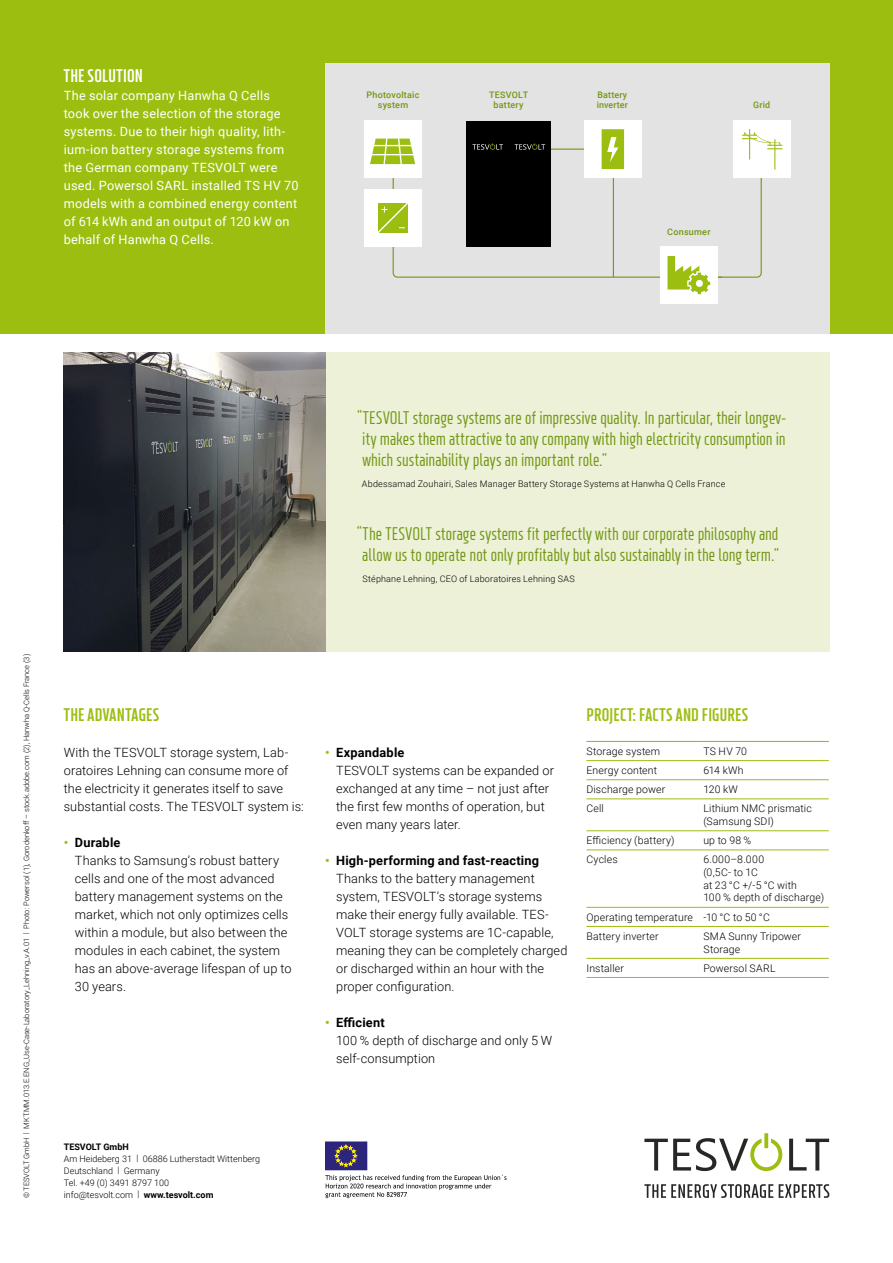
<style>
.page{position:relative;width:893px;height:1263px;background:#fff}
.page>*{position:absolute;margin:0;border:0;box-sizing:border-box;transform-origin:0 0}
.t1{font:500 condensed 18px/21px "XXII Neue Norm";color:#739712;text-align:justify}
.t2{font:800 condensed 18px "XXII Neue Norm";letter-spacing:.015em;color:#9cbe11}
.t3{font:800 condensed 18px "XXII Neue Norm";letter-spacing:.02em;color:#fff}
.t4{font:300 12.75px/18px "Roboto";letter-spacing:.005em;color:#000}
.t5{font:12.75px/18px "Roboto";letter-spacing:.02em;color:#fff}
.t6{font:300 10.5px/12.6px "Roboto";letter-spacing:.015em;color:#000}
.t7{font:300 9px/12px "Roboto";letter-spacing:.01em;color:#000}
.t8{font:500 9px/10.8px "Roboto";letter-spacing:.025em;color:#739712;text-align:center}
.t9{font:700 9px "Roboto";color:#000}
.t10{font:300 7.5px "Roboto";color:#000}
.s1{font-weight:700;color:#9cbe11}
.s2{font-weight:700}
</style>
<div class="page">
<div style="left:0;top:0;width:893px;height:334px;background:#9cbe11"></div>
<div style="left:325px;top:64px;width:504px;height:270px;background:#e3e3e3"></div>
<div style="left:325px;top:352px;width:504px;height:300px;background:#ecf1d8"></div>
<img style="left:63px;top:352px;width:262px;height:300px">
<svg style="left:764px;top:1133px;width:4px;height:15px"></svg>
<svg style="left:789px;top:1139px;width:40px;height:31px"></svg>
<svg style="left:644px;top:1184px;width:129px;height:14px"></svg>
<svg style="left:779px;top:1184px;width:50px;height:14px"></svg>
<svg style="left:644px;top:1138px;width:138px;height:33px"></svg>
<svg style="left:325px;top:1175px;width:182px;height:23px"></svg>
<div style="left:325px;top:1142px;width:42px;height:28px;background:#2d247b"></div>
<svg style="left:335px;top:1144px;width:22px;height:23px"></svg>
<hr style="left:586px;top:741px;width:113px;height:1px;background:#9cbe11">
<hr style="left:699px;top:741px;width:130px;height:1px;background:#9cbe11">
<hr style="left:586px;top:760px;width:113px;height:1px;background:#9cbe11">
<hr style="left:699px;top:760px;width:130px;height:1px;background:#9cbe11">
<hr style="left:586px;top:779px;width:113px;height:1px;background:#9cbe11">
<hr style="left:699px;top:779px;width:130px;height:1px;background:#9cbe11">
<hr style="left:586px;top:798px;width:113px;height:1px;background:#9cbe11">
<hr style="left:699px;top:798px;width:130px;height:1px;background:#9cbe11">
<hr style="left:586px;top:830px;width:113px;height:1px;background:#9cbe11">
<hr style="left:699px;top:830px;width:130px;height:1px;background:#9cbe11">
<hr style="left:586px;top:849px;width:113px;height:1px;background:#9cbe11">
<hr style="left:699px;top:849px;width:130px;height:1px;background:#9cbe11">
<hr style="left:586px;top:907px;width:113px;height:1px;background:#9cbe11">
<hr style="left:699px;top:907px;width:130px;height:1px;background:#9cbe11">
<hr style="left:586px;top:926px;width:113px;height:1px;background:#9cbe11">
<hr style="left:699px;top:926px;width:130px;height:1px;background:#9cbe11">
<hr style="left:586px;top:958px;width:113px;height:1px;background:#9cbe11">
<hr style="left:699px;top:958px;width:130px;height:1px;background:#9cbe11">
<hr style="left:586px;top:977px;width:113px;height:1px;background:#9cbe11">
<hr style="left:699px;top:977px;width:130px;height:1px;background:#9cbe11">
<div style="left:364px;top:121px;width:58px;height:57px;background:#fff"></div>
<div style="left:364px;top:189px;width:58px;height:57px;background:#fff"></div>
<div style="left:584px;top:121px;width:58px;height:57px;background:#fff"></div>
<div style="left:733px;top:121px;width:58px;height:57px;background:#fff"></div>
<div style="left:660px;top:246px;width:58px;height:58px;background:#fff"></div>
<div style="left:509px;top:121px;width:42px;height:126px;background:#000"></div>
<div style="left:466px;top:121px;width:43px;height:126px;background:#000"></div>
<svg style="left:370px;top:129px;width:412px;height:165px"></svg>
<h1 class="t3" style="left:64px;top:65px;width:81px">THE SOLUTION</h1>
<p class="t5" style="left:64px;top:86px;width:236px">The solar company Hanwha Q Cells took over the selection of the storage systems. Due to their high quality, lith&shy;ium-ion battery storage systems from the German company TESVOLT were used. Powersol SARL installed TS HV 70 models with a combined energy content of 614 kWh and an output of 120 kW on behalf of Hanwha Q Cells.</p>
<p class="t8" style="left:367px;top:89px;width:54px">Photovoltaic system</p>
<p class="t8" style="left:489px;top:89px;width:41px">TESVOLT battery</p>
<p class="t8" style="left:597px;top:89px;width:33px;text-align:left">Battery inverter</p>
<p class="t8" style="left:753px;top:99px;width:18px">Grid</p>
<p class="t8" style="left:667px;top:226px;width:45px">Consumer</p>
<p class="t10" style="left:21px;top:1134px;width:481px;rotate:-90deg">| MKT.MM.013.E.ENG_Use-Case-Laboratory_Lehning_v.A.01 | Photo: Powersol (1), Gorodenkoff – stock.adobe.com (2), Hanwha Q-Cells France (3)</p>
<p class="t10" style="left:21px;top:1198px;width:62px;rotate:-90deg">© TESVOLT GmbH</p>
<h1 class="t1" style="left:357px;top:407px;width:431px">“TESVOLT storage systems are of impressive quality. In particular, their longev&shy;ity makes them attractive to any company with high electricity consumption in which sustainability plays an important role.”</h1>
<p class="t7" style="left:362px;top:477px;width:365px">Abdessamad Zouhairi, Sales Manager Battery Storage Systems at Hanwha Q Cells France</p>
<h1 class="t1" style="left:357px;top:523px;width:424px;text-align:center">“The TESVOLT storage systems fit perfectly with our corporate philosophy and allow us to operate not only profitably but also sustainably in the long term.”</h1>
<p class="t7" style="left:362px;top:573px;width:214px">Stéphane Lehning, CEO of Laboratoires Lehning SAS</p>
<h1 class="t2" style="left:64px;top:704px;width:97px">THE ADVANTAGES</h1>
<p class="t4" style="left:64px;top:743px;width:242px">With the TESVOLT storage system, Lab&shy;oratoires Lehning can consume more of the electricity it generates itself to save substantial costs. The TESVOLT system is:</p>
<p class="t4" style="left:75px;top:833px;width:218px;text-indent:-11px"><span class="s1">•</span> <span class="s2">Durable<br></span>Thanks to Samsung’s robust battery cells and one of the most advanced battery management systems on the market, which not only optimizes cells within a module, but also between the modules in each cabinet, the system has an above-average lifespan of up to<br>30 years.</p>
<p class="t4" style="left:336px;top:743px;width:219px;text-indent:-11px"><span class="s1">•</span> <span class="s2">Expandable<br></span>TESVOLT systems can be expanded or exchanged at any time – not just after the first few months of operation, but even many years later.</p>
<p class="t4" style="left:336px;top:851px;width:233px;text-indent:-11px"><span class="s1">•</span> <span class="s2">High-performing and fast-reacting </span>Thanks to the battery management system, TESVOLT’s storage systems make their energy fully available. TES-VOLT storage systems are 1C-capable, meaning they can be completely charged or discharged within an hour with the proper configuration.</p>
<p class="t4" style="left:336px;top:1013px;width:218px;text-indent:-11px"><span class="s1">•</span> <span class="s2">Efficient<br></span>100 % depth of discharge and only 5 W self-consumption</p>
<h1 class="t2" style="left:586px;top:704px;width:163px">PROJECT: FACTS AND FIGURES</h1>
<p class="t6" style="left:586px;top:744px;width:75px">Storage system</p>
<p class="t6" style="left:703px;top:744px;width:45px">TS HV 70</p>
<p class="t6" style="left:586px;top:763px;width:72px">Energy content</p>
<p class="t6" style="left:703px;top:763px;width:42px">614 kWh</p>
<p class="t6" style="left:586px;top:783px;width:80px">Discharge power</p>
<p class="t6" style="left:703px;top:783px;width:36px">120 kW</p>
<p class="t6" style="left:586px;top:802px;width:19px">Cell</p>
<p class="t6" style="left:703px;top:802px;width:110px">Lithium NMC prismatic (Samsung SDI)</p>
<p class="t6" style="left:586px;top:834px;width:90px">Efficiency (battery)</p>
<p class="t6" style="left:703px;top:834px;width:49px">up to 98 %</p>
<p class="t6" style="left:586px;top:853px;width:33px">Cycles</p>
<p class="t6" style="left:703px;top:853px;width:122px">6.000–8.000<br>(0,5C- to 1C<br>at 23 °C +/-5 °C with<br>100 % depth of discharge)</p>
<p class="t6" style="left:586px;top:907px;width:185px;line-height:19.6px">Operating temperature -10 °C to 50 °C<br>Battery inverter</p>
<p class="t6" style="left:703px;top:930px;width:99px">SMA Sunny Tripower<br>Storage</p>
<p class="t6" style="left:586px;top:961px;width:39px">Installer</p>
<p class="t6" style="left:703px;top:961px;width:74px">Powersol SARL</p>
<p class="t9" style="left:64px;top:1140px;width:67px">TESVOLT GmbH</p>
<p class="t7" style="left:64px;top:1152px;width:198px">Am Heideberg 31 | 06886 Lutherstadt Wittenberg<br>Deutschland | Germany<br>Tel. +49 (0) 3491 8797 100</p>
<p class="t7" style="left:64px;top:1188px;width:151px">info@tesvolt.com | <span class="s2">www.tesvolt.com</span></p>
</div>
